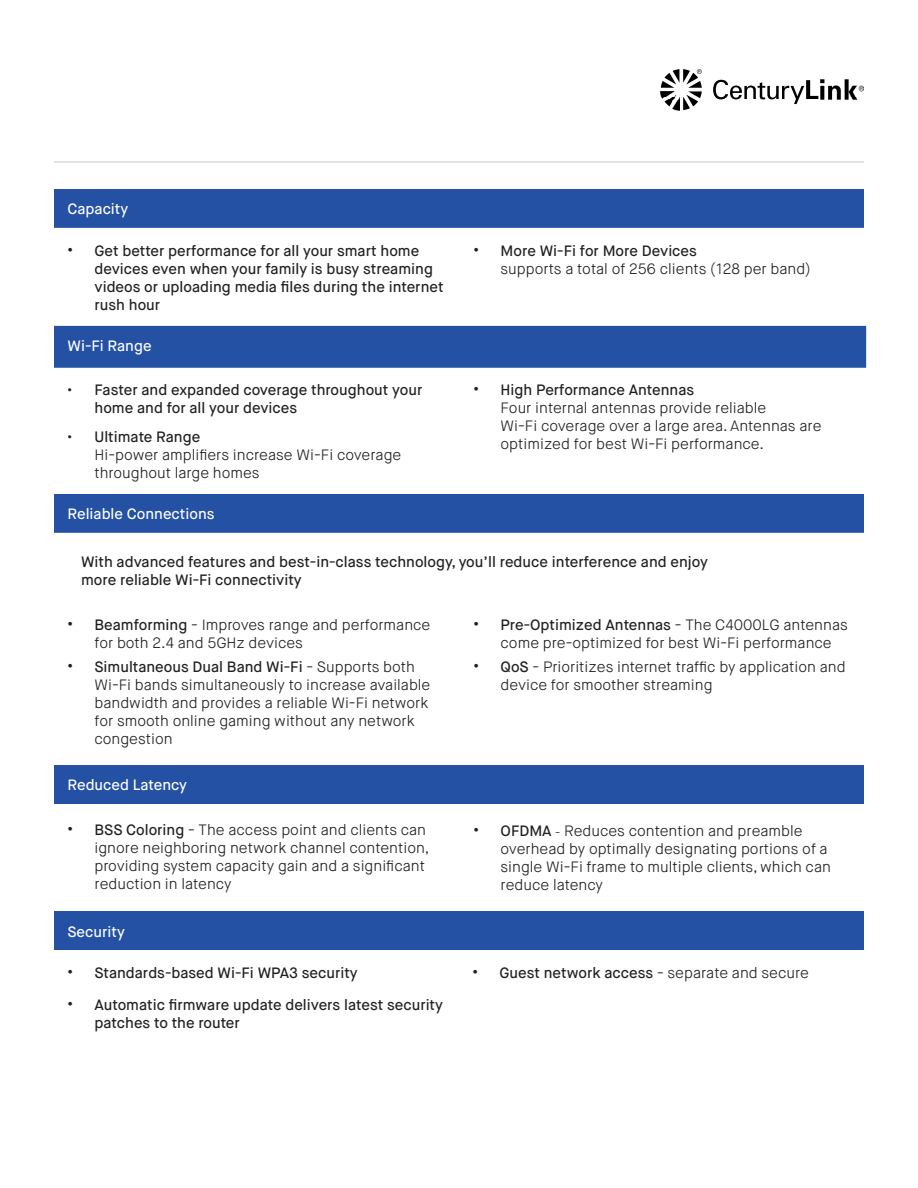
<style>
.page{position:relative;width:918px;height:1188px;background:#fff}
.page>*{position:absolute;margin:0;border:0;box-sizing:border-box;transform-origin:0 0}
.t1{font:300 15px/18px "Maison Neue";color:#231f20}
.t2{font:500 15px/18px "Maison Neue";color:#231f20}
.t3{font:500 15px "Maison Neue";color:#fff}
.s1{font-size:18px}
.s2{font-weight:500;font-size:18px}
.s3{font-weight:500}
.s4{font-family:"Proxima Nova"}
.s5{font-weight:300}
</style>
<div class="page">
<hr style="left:54px;top:162px;width:810px;height:1px;background:#c7c8ca">
<div style="left:54px;top:189px;width:810px;height:39px;background:#2451a3"></div>
<svg style="left:54px;top:325px;width:810px;height:1px"></svg>
<div style="left:54px;top:326px;width:812px;height:42px;background:#2451a3"></div>
<div style="left:54px;top:494px;width:810px;height:39px;background:#2451a3"></div>
<div style="left:54px;top:765px;width:810px;height:38px;background:#2451a3"></div>
<div style="left:54px;top:911px;width:810px;height:39px;background:#2451a3"></div>
<svg style="left:713px;top:80px;width:105px;height:24px"></svg>
<img style="left:821px;top:80px;width:43px;height:19px">
<svg style="left:661px;top:69px;width:41px;height:41px"></svg>
<img style="left:661px;top:91px;width:14px;height:5px">
<p class="t3" style="left:68px;top:199px;width:62px">Capacity</p>
<p class="t2" style="left:94px;top:242px;width:351px;text-indent:-27px"><span class="s1">•</span> Get better performance for all your smart home devices even when your family is busy streaming videos or uploading media files during the internet rush hour</p>
<p class="t1" style="left:501px;top:242px;width:312px;text-indent:-27px"><span class="s2">•</span> <span class="s3">More Wi-Fi for More Devices<br></span>supports a total of 256 clients (128 per band)</p>
<p class="t3" style="left:68px;top:336px;width:86px">Wi-Fi Range</p>
<p class="t2" style="left:94px;top:381px;width:329px;text-indent:-27px">• Faster and expanded coverage throughout your home and for all your devices</p>
<p class="t1" style="left:94px;top:428px;width:308px;text-indent:-27px"><span class="s3">• Ultimate Range<br></span>Hi-power amplifiers increase Wi-Fi coverage throughout large homes</p>
<p class="t1" style="left:501px;top:381px;width:322px;text-indent:-27px"><span class="s2">•</span> <span class="s3">High Performance Antennas<br></span>Four internal antennas provide reliable<br>Wi-Fi coverage over a large area. Antennas are optimized for best Wi-Fi performance.</p>
<p class="t3" style="left:68px;top:504px;width:149px">Reliable Connections</p>
<p class="t2" style="left:81px;top:553px;width:629px">With advanced features and best-in-class technology, you’ll reduce interference and enjoy more reliable Wi-Fi connectivity</p>
<p class="t1" style="left:94px;top:616px;width:337px;text-indent:-27px"><span class="s2">•</span> <span class="s3">Beamforming</span> - Improves range and performance for both 2.4 and 5GHz devices</p>
<p class="t1" style="left:94px;top:658px;width:337px;text-indent:-27px"><span class="s2">•</span> <span class="s3">Simultaneous Dual Band Wi-Fi</span> - Supports both Wi-Fi bands simultaneously to increase available bandwidth and provides a reliable Wi-Fi network for smooth online gaming without any network congestion</p>
<p class="t1" style="left:501px;top:616px;width:349px;text-indent:-27px"><span class="s2">•</span> <span class="s3">Pre-Optimized Antennas</span> - The C4000LG antennas come pre-optimized for best Wi-Fi performance</p>
<p class="t1" style="left:501px;top:658px;width:347px;text-indent:-27px"><span class="s2">•</span> <span class="s3">QoS</span> - Prioritizes internet traffic by application and device for smoother streaming</p>
<p class="t3" style="left:68px;top:775px;width:121px">Reduced Latency</p>
<p class="t1" style="left:94px;top:821px;width:337px;text-indent:-27px"><span class="s2">•</span> <span class="s3">BSS Coloring</span> - The access point and clients can ignore neighboring network channel contention, providing system capacity gain and a significant reduction in latency</p>
<p class="t1" style="left:501px;top:822px;width:332px;text-indent:-27px"><span class="s2">•</span> <span class="s3">OFDMA</span> <span class="s4">-</span> Reduces contention and preamble overhead by optimally designating portions of a single Wi-Fi frame to multiple clients, which can reduce latency</p>
<p class="t3" style="left:68px;top:922px;width:59px">Security</p>
<p class="t2" style="left:68px;top:964px;width:292px"><span class="s1">•</span> Standards-based Wi-Fi WPA3 security</p>
<p class="t2" style="left:94px;top:996px;width:350px;text-indent:-27px"><span class="s1">•</span> Automatic firmware update delivers latest security patches to the router</p>
<p class="t2" style="left:472px;top:964px;width:338px"><span class="s1">•</span> Guest network access <span class="s5">- separate and secure</span></p>
</div>
